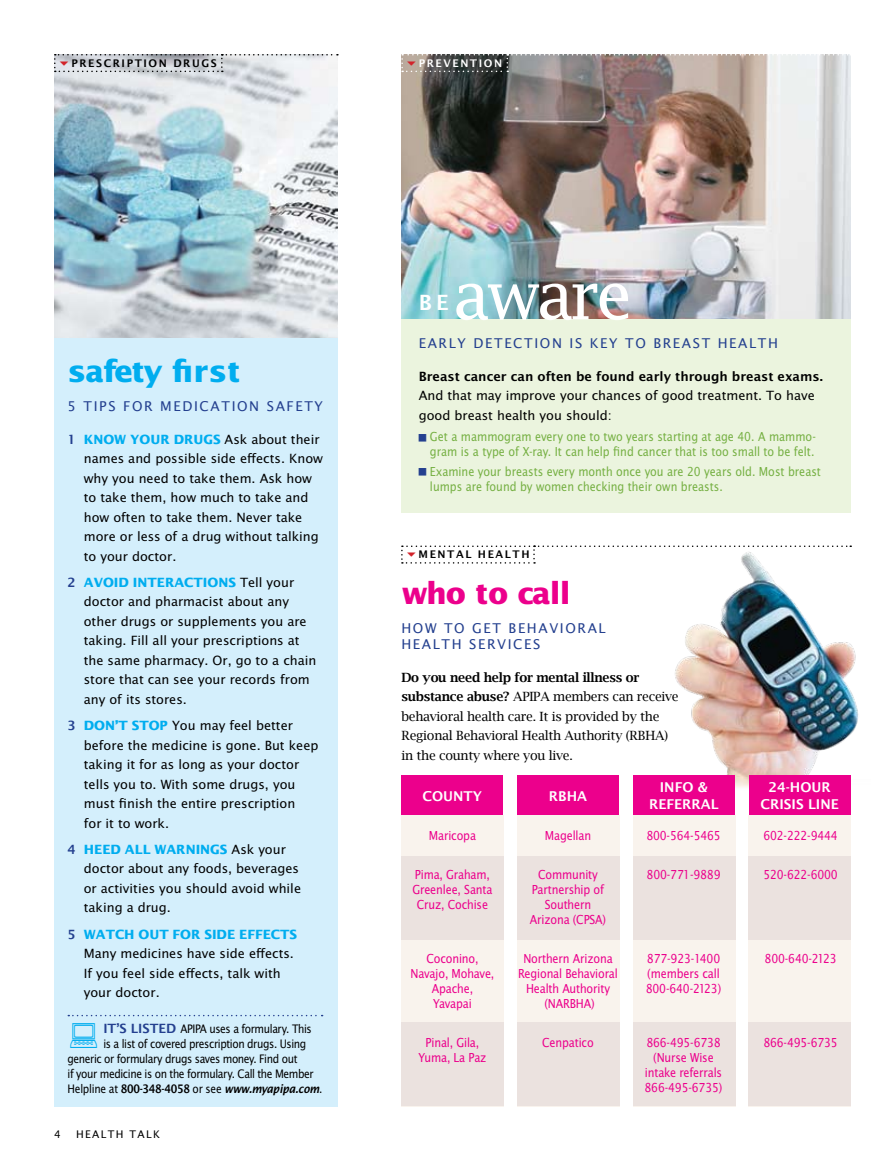
<style>
.page{position:relative;width:878px;height:1161px;background:#fff}
.page>*{position:absolute;margin:0;border:0;box-sizing:border-box;transform-origin:0 0}
.t1{font:66px "Lucida Fax";letter-spacing:-.06em;color:#fff}
.t2{font:700 30px "Lucida Sans";letter-spacing:-.03em;color:#00adef}
.t3{font:700 30px "Lucida Sans";letter-spacing:-.04em;color:#ec008c}
.t4{font:600 21px "Lucida Sans";color:#fff}
.t5{font:13.5px/15px "Lucida Sans Nar EF";letter-spacing:-.01em;color:#ec008c;text-align:center}
.t6{font:13.5px/15px "Lucida Sans Nar EF";color:#76b043}
.t7{font:13.5px "Lucida Sans";letter-spacing:.12em;color:#24408f}
.t8{font:600 13.5px "Lucida Sans";color:#fff}
.t9{font:12.75px/19.5px "Lucida Sans";color:#000}
.t10{font:12.75px "Lucida Sans Nar EF";letter-spacing:-.03em;color:#000}
.t11{font:12.75px/19.5px "Lucida Bright";letter-spacing:-.02em;color:#000}
.t12{font:600 12.75px "Lucida Sans";color:#000}
.t13{font:600 10.5px "Lucida Sans";letter-spacing:.15em;color:#000}
.t14{font:10.5px "Lucida Sans";letter-spacing:.13em;color:#000}
.t15{font:600 10.5px "Lucida Sans";letter-spacing:.15em;color:#fff}
.s1{font-weight:600;color:#24408f}
.s2{font-weight:700;color:#00adef}
.s3{font-family:"Lucida Sans";font-weight:600;color:#24408f}
.s4{font-family:"Lucida Sans Nar EF Dem Bol"}
.s5{font-family:"Lucida Sans Nar EF Dem Bol Ita"}
.s6{font-weight:600}
</style>
<div class="page">
<img style="left:659px;top:545px;width:200px;height:246px">
<div style="left:401px;top:54px;width:449px;height:459px;background:#ebf4de"></div>
<img style="left:401px;top:72px;width:449px;height:247px">
<div style="left:54px;top:54px;width:284px;height:1053px;background:#d4effc"></div>
<img style="left:54px;top:72px;width:283px;height:266px">
<svg style="left:68px;top:1015px;width:254px;height:1px"></svg>
<div style="left:748px;top:775px;width:102px;height:41px;background:#ec008c"></div>
<div style="left:633px;top:775px;width:101px;height:41px;background:#ec008c"></div>
<div style="left:517px;top:775px;width:102px;height:41px;background:#ec008c"></div>
<div style="left:401px;top:775px;width:102px;height:41px;background:#ec008c"></div>
<div style="left:401px;top:816px;width:102px;height:291px;background:#f9f3ed"></div>
<div style="left:401px;top:856px;width:102px;height:83px;background:#ebe2df"></div>
<div style="left:401px;top:1023px;width:102px;height:83px;background:#ebe2df"></div>
<div style="left:517px;top:816px;width:102px;height:291px;background:#f9f3ed"></div>
<div style="left:517px;top:856px;width:102px;height:83px;background:#ebe2df"></div>
<div style="left:517px;top:1023px;width:102px;height:83px;background:#ebe2df"></div>
<div style="left:633px;top:816px;width:102px;height:291px;background:#f9f3ed"></div>
<div style="left:633px;top:856px;width:102px;height:83px;background:#ebe2df"></div>
<div style="left:633px;top:1023px;width:102px;height:83px;background:#ebe2df"></div>
<div style="left:748px;top:816px;width:102px;height:291px;background:#f9f3ed"></div>
<div style="left:748px;top:856px;width:102px;height:83px;background:#ebe2df"></div>
<div style="left:748px;top:1023px;width:102px;height:83px;background:#ebe2df"></div>
<svg style="left:54px;top:54px;width:284px;height:18px;background:#ced1d6"></svg>
<svg style="left:401px;top:54px;width:450px;height:18px;background:#a09996"></svg>
<svg style="left:401px;top:546px;width:450px;height:18px"></svg>
<p class="t13" style="left:71px;top:57px;width:147px">prescription drugs</p>
<p class="t15" style="left:419px;top:57px;width:85px">prevention</p>
<h2 class="t2" style="left:68px;top:354px;width:174px">safety first</h2>
<p class="t7" style="left:68px;top:398px;width:25px">5 TIPS</p>
<p class="t7" style="left:123px;top:398px;width:20px">FOR</p>
<p class="t7" style="left:160px;top:398px;width:11px">MEDICATION</p>
<p class="t7" style="left:267px;top:398px;width:58px">SAFETY</p>
<p class="t9" style="left:84px;top:429px;width:241px;text-indent:-16px"><span class="s1">1</span> <span class="s2">KNOW YOUR DRUGS</span> Ask about their names and possible side effects. Know why you need to take them. Ask how to take them, how much to take and how often to take them. N ever take more or less of a drug without talking to your doctor.</p>
<p class="t9" style="left:84px;top:572px;width:234px;text-indent:-16px"><span class="s1">2</span> <span class="s2">AVOID INTERACTIONS</span> Tell your doctor and pharmacist about any other drugs or supplements you are taking. Fill all your prescriptions at the same pharmacy. Or, go to a chain store that can see your records from any of its stores.</p>
<p class="t9" style="left:84px;top:716px;width:236px;text-indent:-16px"><span class="s1">3</span> <span class="s2">DON’T STOP</span> You may feel better before the medicine is gone. But keep taking it for as long as your doctor tells you to. With some drugs, you must finish the entire prescription<br>for it to work.</p>
<p class="t9" style="left:84px;top:839px;width:219px;text-indent:-16px"><span class="s1">4</span> <span class="s2">HEED ALL WARNINGS</span> Ask your doctor about any foods, beverages or activities you should avoid while taking a drug.</p>
<p class="t9" style="left:84px;top:924px;width:215px;text-indent:-16px"><span class="s1">5</span> <span class="s2">WATCH OUT FOR SIDE EFFECTS<br></span>Many medicines have side effects.<br>If you feel side effects, talk with your doctor.</p>
<p class="t10" style="left:103px;top:1022px;width:210px"><span class="s3">It’s listed</span> APIPA uses a formulary. This</p>
<p class="t10" style="left:103px;top:1037px;width:204px">is a list of covered prescription drugs. Using</p>
<p class="t10" style="left:68px;top:1052px;width:231px">generic or formulary drugs saves money. Find out</p>
<p class="t10" style="left:68px;top:1067px;width:248px">if your medicine is on the formulary. Call the Member</p>
<p class="t10" style="left:68px;top:1082px;width:256px">Helpline at <span class="s4">800-348-4058</span> or see <span class="s5">www.myapipa.com</span>.</p>
<p class="t14" style="left:54px;top:1128px;width:8px">4</p>
<p class="t14" style="left:76px;top:1128px;width:85px">health talk</p>
<h3 class="t4" style="left:418px;top:290px;width:32px">be</h3>
<h1 class="t1" style="left:453px;top:257px;width:181px">aware</h1>
<p class="t7" style="left:418px;top:335px;width:361px">early detection is key to Breast health</p>
<p class="t12" style="left:418px;top:368px;width:405px">Breast cancer can often be found early through breast exams.</p>
<p class="t9" style="left:418px;top:386px;width:397px">And that may improve your chances of good treatment. To have good breast health you should:</p>
<p class="t6" style="left:430px;top:429px;width:387px">Get a mammogram every one to two years starting at age 40. A mammo&shy;gram is a type of X-ray. It can help find cancer that is too small to be felt.</p>
<p class="t6" style="left:430px;top:464px;width:392px">Examine your breasts every month once you are 20 years old. Most breast lumps are found by women checking their own breasts.</p>
<p class="t13" style="left:418px;top:548px;width:112px">mental health</p>
<h2 class="t3" style="left:401px;top:576px;width:171px">who to call</h2>
<p class="t7" style="left:401px;top:620px;width:13px">HOW</p>
<p class="t7" style="left:444px;top:620px;width:11px">TO</p>
<p class="t7" style="left:472px;top:620px;width:11px">GET</p>
<p class="t7" style="left:508px;top:620px;width:20px">BEHAVIORAL</p>
<p class="t7" style="left:401px;top:636px;width:11px">HEALTH</p>
<p class="t7" style="left:469px;top:636px;width:10px">SERVICES</p>
<p class="t11" style="left:401px;top:667px;width:279px"><span class="s6">Do you need help for mental illness or substance abuse?</span> APIPA members can receive behavioral health care. It is provided by the Regional Behavioral Health Authority (RBHA) in the county where you live.</p>
<p class="t8" style="left:659px;top:779px;width:9px">INFO</p>
<p class="t8" style="left:697px;top:779px;width:12px">&amp;</p>
<p class="t8" style="left:649px;top:796px;width:10px">REFERRAL</p>
<p class="t8" style="left:768px;top:779px;width:33px">24-HOUR</p>
<p class="t8" style="left:760px;top:796px;width:9px">CRISIS</p>
<p class="t8" style="left:808px;top:796px;width:9px">LINE</p>
<p class="t8" style="left:422px;top:788px;width:11px">COUNTY</p>
<p class="t8" style="left:549px;top:788px;width:11px">RBHA</p>
<p class="t5" style="left:429px;top:828px;width:49px">Maricopa</p>
<p class="t5" style="left:545px;top:828px;width:48px">Magellan</p>
<p class="t5" style="left:646px;top:828px;width:76px">800-564-5465</p>
<p class="t5" style="left:763px;top:828px;width:76px">602-222-9444</p>
<p class="t5" style="left:415px;top:867px;width:77px">Pima, Graham,</p>
<p class="t5" style="left:538px;top:867px;width:61px">Community</p>
<p class="t5" style="left:646px;top:867px;width:75px">800-771-9889</p>
<p class="t5" style="left:763px;top:867px;width:76px">520-622-6000</p>
<p class="t5" style="left:412px;top:882px;width:82px">Greenlee, Santa</p>
<p class="t5" style="left:532px;top:882px;width:74px">Partnership of</p>
<p class="t5" style="left:417px;top:897px;width:73px">Cruz, Cochise</p>
<p class="t5" style="left:529px;top:897px;width:78px">Southern<br>Arizona (CPSA)</p>
<p class="t5" style="left:426px;top:951px;width:54px">Coconino,</p>
<p class="t5" style="left:523px;top:951px;width:91px">Northern Arizona</p>
<p class="t5" style="left:647px;top:951px;width:75px">877-923-1400</p>
<p class="t5" style="left:764px;top:951px;width:74px">800-640-2123</p>
<p class="t5" style="left:410px;top:966px;width:85px">Navajo, Mohave,</p>
<p class="t5" style="left:518px;top:966px;width:101px">Regional Behavioral</p>
<p class="t5" style="left:647px;top:966px;width:74px">(members call</p>
<p class="t5" style="left:432px;top:981px;width:43px">Apache,</p>
<p class="t5" style="left:526px;top:981px;width:86px">Health Authority</p>
<p class="t5" style="left:645px;top:981px;width:77px">800-640-2123)</p>
<p class="t5" style="left:433px;top:996px;width:40px">Yavapai</p>
<p class="t5" style="left:544px;top:996px;width:52px">(NARBHA)</p>
<p class="t5" style="left:425px;top:1035px;width:55px">Pinal, Gila,</p>
<p class="t5" style="left:542px;top:1035px;width:53px">Cenpatico</p>
<p class="t5" style="left:646px;top:1035px;width:76px">866-495-6738</p>
<p class="t5" style="left:763px;top:1035px;width:76px">866-495-6735</p>
<p class="t5" style="left:418px;top:1050px;width:70px">Yuma, La Paz</p>
<p class="t5" style="left:644px;top:1050px;width:79px">(Nurse Wise intake referrals<br>866-495-6735)</p>
</div>
